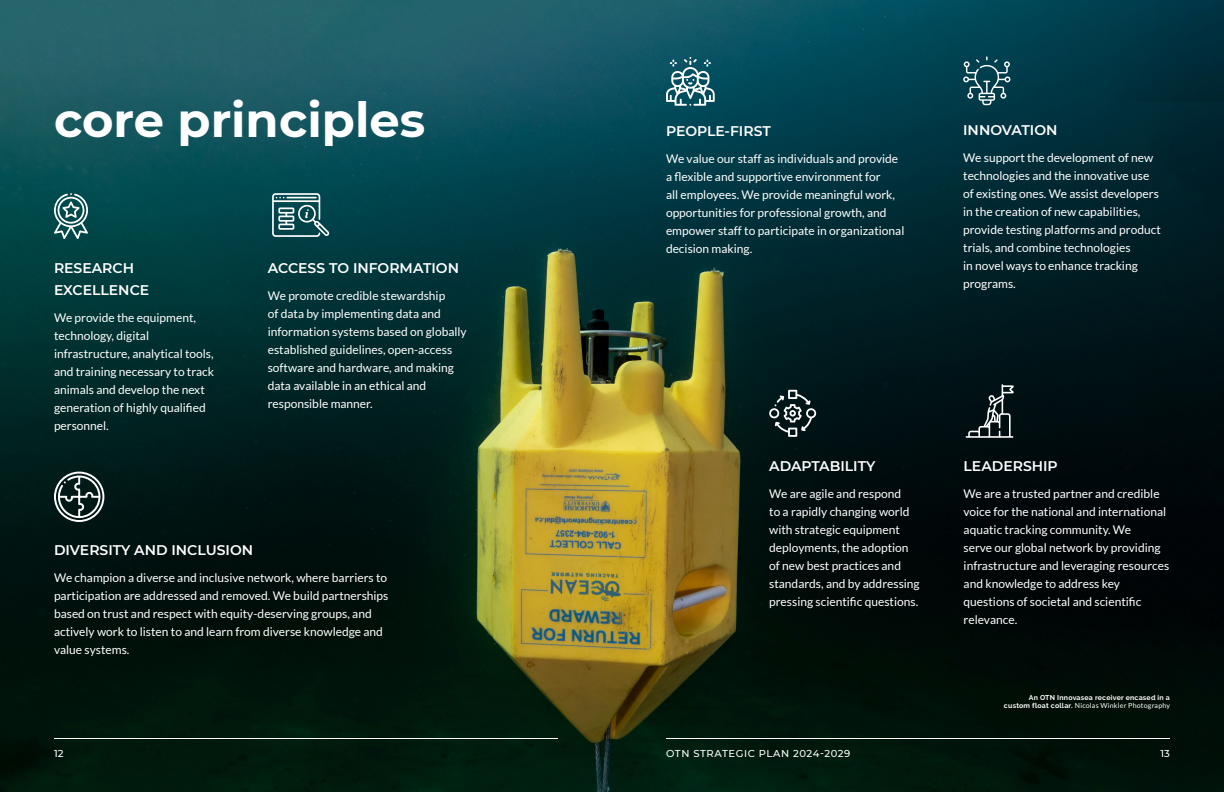
<style>
.page{position:relative;width:1224px;height:792px;background:#fff}
.page>*{position:absolute;margin:0;border:0;box-sizing:border-box;transform-origin:0 0}
.title_big{font:700 48px "Montserrat";color:#fff}
.intro_text{font:600 14px/22px "Montserrat";color:#fff}
.body{font:12px/18px "Lato";color:#fff}
.intro_text-2{font:12px/18px "Lato";color:#fff}
.t1{font:500 10px "Montserrat";letter-spacing:.055em;color:#fff}
.t2{font:700 7px/8.4px "Raleway";letter-spacing:.03em;color:#fff;text-align:right}
.s1{font-family:"Lato";font-weight:400}
</style>
<div class="page">
<img style="left:0;top:0;width:1224px;height:792px">
<hr style="left:666px;top:738px;width:504px;height:1px;background:#fff">
<hr style="left:54px;top:738px;width:504px;height:1px;background:#fff">
<svg style="left:53px;top:193px;width:35px;height:46px"></svg>
<svg style="left:272px;top:193px;width:57px;height:44px;background:#4d7c81"></svg>
<svg style="left:54px;top:472px;width:50px;height:50px"></svg>
<svg style="left:666px;top:57px;width:49px;height:49px"></svg>
<svg style="left:963px;top:56px;width:48px;height:49px;background:#31626d"></svg>
<svg style="left:769px;top:390px;width:47px;height:47px;background:#374749"></svg>
<svg style="left:966px;top:384px;width:48px;height:54px;background:#303c3e"></svg>
<p class="title_big" style="left:54px;top:86px;width:373px">core principles</p>
<p class="intro_text" style="left:54px;top:256px;width:97px">RESEARCH<br>EXCELLENCE</p>
<p class="body" style="left:54px;top:308px;width:162px">We provide the equipment, technology, digital infrastructure, analytical tools, and training necessary to track animals and develop the next generation of highly qualified personnel.</p>
<p class="intro_text" style="left:268px;top:256px;width:193px">ACCESS TO INFORMATION</p>
<p class="body" style="left:268px;top:286px;width:201px">We promote credible stewardship<br>of data by implementing data and information systems based on globally established guidelines, open-access software and hardware, and making data available in an ethical and responsible manner.</p>
<p class="intro_text" style="left:54px;top:538px;width:201px">DIVERSITY AND INCLUSION</p>
<p class="body" style="left:54px;top:568px;width:336px">We champion a diverse and inclusive network, where barriers to participation are addressed and removed. We build partnerships based on trust and respect with equity-deserving groups, and actively work to listen to and learn from diverse knowledge and value systems.</p>
<p class="intro_text" style="left:666px;top:119px;width:106px">PEOPLE-FIRST</p>
<p class="intro_text-2" style="left:666px;top:150px;width:240px">We value our staff as individuals and provide a flexible and supportive environment for<br>all employees. We provide meaningful work, opportunities for professional growth, and empower staff to participate in organizational decision making.</p>
<p class="intro_text" style="left:963px;top:119px;width:96px">INNOVATION</p>
<p class="body" style="left:963px;top:149px;width:199px">We support the development of new technologies and the innovative use of existing ones. We assist developers in the creation of new capabilities, provide testing platforms and product trials, and combine technologies<br>in novel ways to enhance tracking programs.</p>
<p class="intro_text" style="left:769px;top:454px;width:108px">ADAPTABILITY</p>
<p class="body" style="left:769px;top:485px;width:152px">We are agile and respond<br>to a rapidly changing world with strategic equipment deployments, the adoption of new best practices and standards, and by addressing pressing scientific questions.</p>
<p class="intro_text" style="left:964px;top:455px;width:96px">LEADERSHIP</p>
<p class="body" style="left:964px;top:485px;width:207px">We are a trusted partner and credible voice for the national and international aquatic tracking community. We<br>serve our global network by providing infrastructure and leveraging resources and knowledge to address key questions of societal and scientific relevance.</p>
<p class="t2" style="left:1004px;top:693px;width:168px">An OTN Innovasea receiver encased in a custom float collar. <span class="s1">Nicolas Winkler Photography</span></p>
<p class="t1" style="left:54px;top:746px;width:11px">12</p>
<p class="t1" style="left:666px;top:746px;width:186px">OTN STRATEGIC PLAN 2024-2029</p>
<p class="t1" style="left:1161px;top:746px;width:11px">13</p>
</div>
